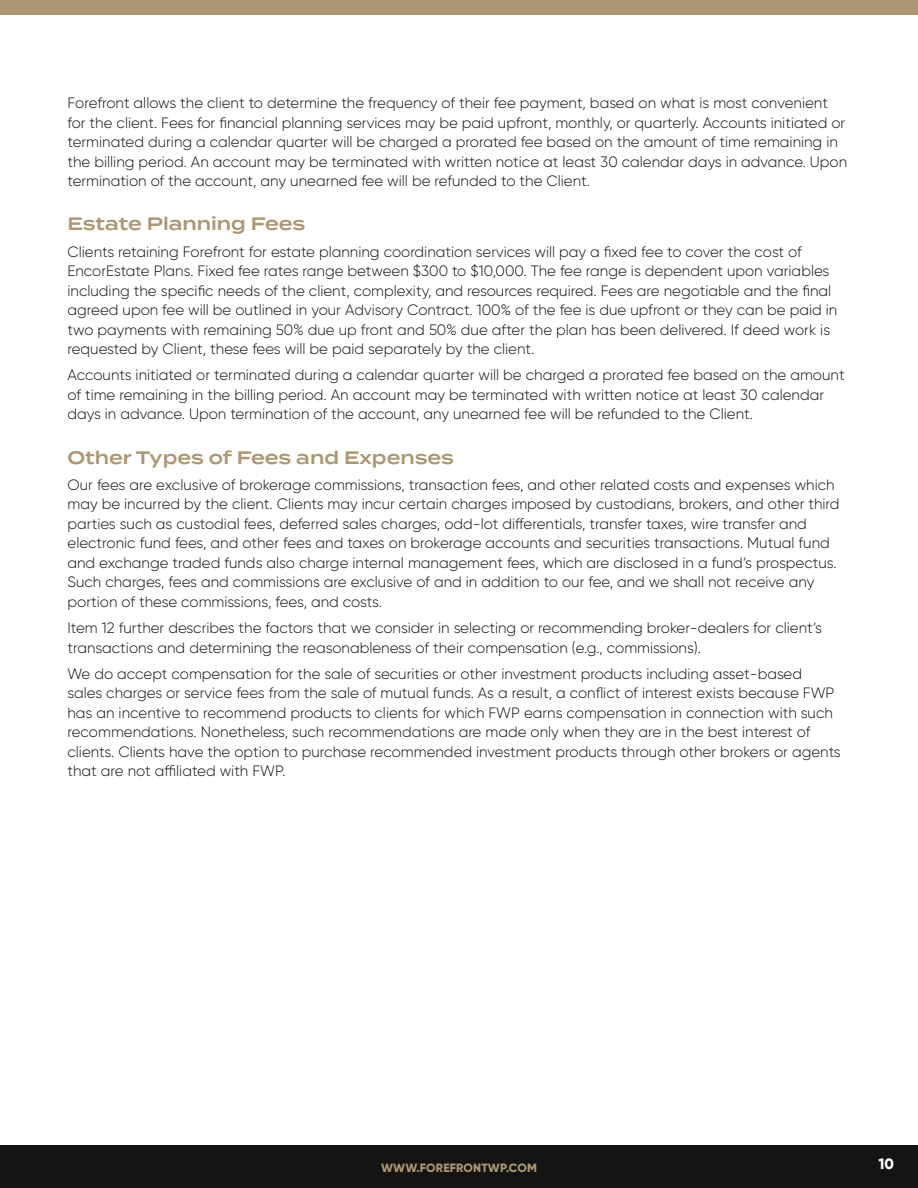
<style>
.page{position:relative;width:918px;height:1188px;background:#fff}
.page>*{position:absolute;margin:0;border:0;box-sizing:border-box;transform-origin:0 0}
.t1{font:600 18px "Termina";color:#ac9772}
.t2{font:300 15px/19.5px "Gilroy";color:#141414}
.t3{font:800 15px "Gilroy";color:#fff}
.t4{font:800 12px "Gilroy";letter-spacing:.01em;color:#ac9772}
</style>
<div class="page">
<div style="left:0;top:0;width:918px;height:14px;background:#ac9772"></div>
<div style="left:0;top:1146px;width:918px;height:42px;background:#141414"></div>
<p class="t2" style="left:68px;top:93px;width:781px">Forefront allows the client to determine the frequency of their fee payment, based on what is most convenient for the client. Fees for financial planning services may be paid upfront, monthly, or quarterly. Accounts initiated or terminated during a calendar quarter will be charged a prorated fee based on the amount of time remaining in the billing period. An account may be terminated with written notice at least 30 calendar days in advance. Upon termination of the account, any unearned fee will be refunded to the Client.</p>
<p class="t1" style="left:68px;top:211px;width:239px">Estate Planning Fees</p>
<p class="t2" style="left:68px;top:241px;width:771px">Clients retaining Forefront for estate planning coordination services will pay a fixed fee to cover the cost of EncorEstate Plans. Fixed fee rates range between $300 to $10,000. The fee range is dependent upon variables including the specific needs of the client, complexity, and resources required. Fees are negotiable and the final agreed upon fee will be outlined in your Advisory Contract. 100% of the fee is due upfront or they can be paid in two payments with remaining 50% due up front and 50% due after the plan has been delivered. If deed work is requested by Client, these fees will be paid separately by the client.</p>
<p class="t2" style="left:68px;top:365px;width:779px">Accounts initiated or terminated during a calendar quarter will be charged a prorated fee based on the amount of time remaining in the billing period. An account may be terminated with written notice at least 30 calendar days in advance. Upon termination of the account, any unearned fee will be refunded to the Client.</p>
<p class="t1" style="left:68px;top:444px;width:388px">Other Types of Fees and Expenses</p>
<p class="t2" style="left:68px;top:475px;width:774px">Our fees are exclusive of brokerage commissions, transaction fees, and other related costs and expenses which may be incurred by the client. Clients may incur certain charges imposed by custodians, brokers, and other third parties such as custodial fees, deferred sales charges, odd-lot differentials, transfer taxes, wire transfer and electronic fund fees, and other fees and taxes on brokerage accounts and securities transactions. Mutual fund and exchange traded funds also charge internal management fees, which are disclosed in a fund’s prospectus.<br>Such charges, fees and commissions are exclusive of and in addition to our fee, and we shall not receive any portion of these commissions, fees, and costs.</p>
<p class="t2" style="left:68px;top:618px;width:756px">Item 12 further describes the factors that we consider in selecting or recommending broker-dealers for client’s transactions and determining the reasonableness of their compensation (e.g., commissions).</p>
<p class="t2" style="left:68px;top:664px;width:775px">We do accept compensation for the sale of securities or other investment products including asset-based<br>sales charges or service fees from the sale of mutual funds. As a result, a conflict of interest exists because FWP has an incentive to recommend products to clients for which FWP earns compensation in connection with such recommendations. Nonetheless, such recommendations are made only when they are in the best interest of clients. Clients have the option to purchase recommended investment products through other brokers or agents that are not affiliated with FWP.</p>
<p class="t4" style="left:381px;top:1160px;width:157px">WWW.FOREFRONTWP.COM</p>
<p class="t3" style="left:878px;top:1155px;width:17px">10</p>
</div>
